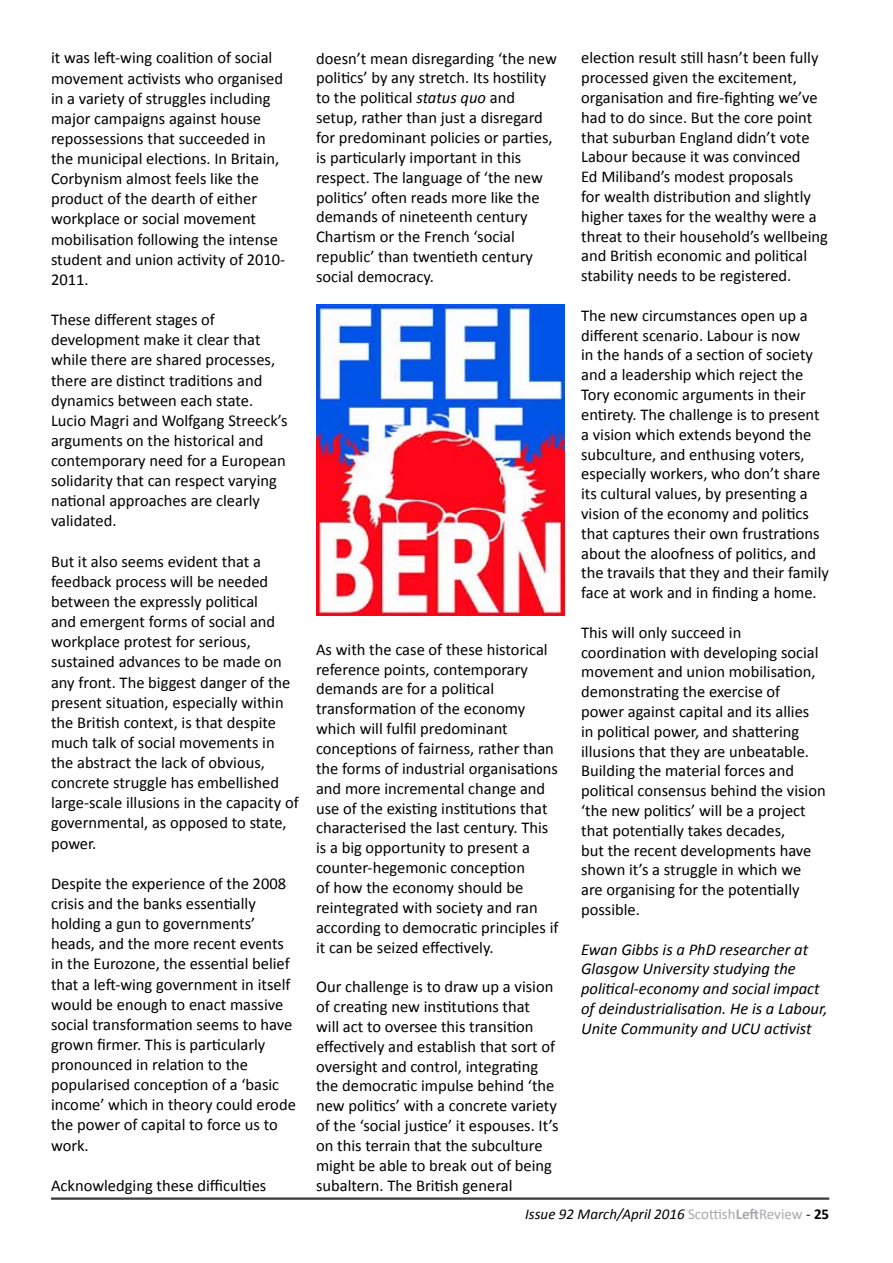
<style>
.page{position:relative;width:893px;height:1263px;background:#fff}
.page>*{position:absolute;margin:0;border:0;box-sizing:border-box;transform-origin:0 0}
.t1{font:16.5px/19.8px "Calibri";color:#000}
.t2{font:italic 16.5px/19.8px "Calibri";color:#000}
.t3{font:italic 15px "Calibri";color:#000}
.s1{font-style:italic}
.s2{font-style:normal;color:#a7a9ac}
.s3{font-weight:700;font-style:normal;color:#a7a9ac}
.s4{font-style:normal}
.s5{font-weight:700;font-style:normal}
</style>
<div class="page">
<hr style="left:51px;top:1198px;width:778px;height:1px;background:#000">
<hr style="left:51px;top:1199px;width:778px;height:1px;background:#000">
<img style="left:316px;top:305px;width:248px;height:310px">
<p class="t1" style="left:51px;top:47px;width:236px">it was left-wing coalition of social movement activists who organised in a variety of struggles including major campaigns against house repossessions that succeeded in the municipal elections. In Britain,<br>Corbynism almost feels like the product of the dearth of either workplace or social movement mobilisation following the intense student and union activity of 2010-<br>2011.</p>
<p class="t1" style="left:51px;top:309px;width:238px">These different stages of development make it clear that while there are shared processes, there are distinct traditions and dynamics between each state.<br>Lucio Magri and Wolfgang Streeck’s arguments on the historical and contemporary need for a European solidarity that can respect varying national approaches are clearly validated.</p>
<p class="t1" style="left:51px;top:550px;width:249px">But it also seems evident that a feedback process will be needed between the expressly political<br>and emergent forms of social and workplace protest for serious, sustained advances to be made on any front. The biggest danger of the present situation, especially within the British context, is that despite much talk of social movements in the abstract the lack of obvious, concrete struggle has embellished large-scale illusions in the capacity of governmental, as opposed to state, power.</p>
<p class="t1" style="left:51px;top:872px;width:246px">Despite the experience of the 2008 crisis and the banks essentially holding a gun to governments’ heads, and the more recent events in the Eurozone, the essential belief that a left-wing government in itself would be enough to enact massive social transformation seems to have grown firmer. This is particularly pronounced in relation to the popularised conception of a ‘basic income’ which in theory could erode the power of capital to force us to work.</p>
<p class="t1" style="left:51px;top:1175px;width:217px">Acknowledging these difficulties</p>
<p class="t1" style="left:316px;top:47px;width:242px">doesn’t mean disregarding ‘the new politics’ by any stretch. Its hostility to the political <span class="s1">status quo</span> and setup, rather than just a disregard for predominant policies or parties, is particularly important in this respect. The language of ‘the new politics’ often reads more like the demands of nineteenth century Chartism or the French ‘social republic’ than twentieth century social democracy.</p>
<p class="t1" style="left:316px;top:639px;width:244px">As with the case of these historical reference points, contemporary demands are for a political transformation of the economy which will fulfil predominant conceptions of fairness, rather than the forms of industrial organisations and more incremental change and use of the existing institutions that characterised the last century. This is a big opportunity to present a counter-hegemonic conception<br>of how the economy should be reintegrated with society and ran according to democratic principles if it can be seized effectively.</p>
<p class="t1" style="left:316px;top:976px;width:244px">Our challenge is to draw up a vision of creating new institutions that<br>will act to oversee this transition effectively and establish that sort of oversight and control, integrating the democratic impulse behind ‘the new politics’ with a concrete variety of the ‘social justice’ it espouses. It’s on this terrain that the subculture might be able to break out of being subaltern. The British general</p>
<p class="t1" style="left:581px;top:47px;width:248px">election result still hasn’t been fully processed given the excitement, organisation and fire-fighting we’ve had to do since. But the core point that suburban England didn’t vote Labour because it was convinced<br>Ed Miliband’s modest proposals<br>for wealth distribution and slightly higher taxes for the wealthy were a threat to their household’s wellbeing and British economic and political stability needs to be registered.</p>
<p class="t1" style="left:581px;top:305px;width:249px">The new circumstances open up a different scenario. Labour is now<br>in the hands of a section of society and a leadership which reject the Tory economic arguments in their entirety. The challenge is to present a vision which extends beyond the subculture, and enthusing voters, especially workers, who don’t share its cultural values, by presenting a vision of the economy and politics that captures their own frustrations about the aloofness of politics, and the travails that they and their family face at work and in finding a home.</p>
<p class="t1" style="left:581px;top:621px;width:246px">This will only succeed in coordination with developing social movement and union mobilisation, demonstrating the exercise of power against capital and its allies in political power, and shattering illusions that they are unbeatable.<br>Building the material forces and political consensus behind the vision ‘the new politics’ will be a project that potentially takes decades,<br>but the recent developments have shown it’s a struggle in which we are organising for the potentially possible.</p>
<p class="t2" style="left:581px;top:938px;width:248px">Ewan Gibbs is a PhD researcher at Glasgow University studying the political-economy and social impact of deindustrialisation. He is a Labour, Unite Community and UCU activist</p>
<p class="t3" style="left:525px;top:1205px;width:305px">Issue 92 March/April 2016 <span class="s2">Scottish</span><span class="s3">Left</span><span class="s2">Review</span> <span class="s4">-</span> <span class="s5">25</span></p>
</div>
